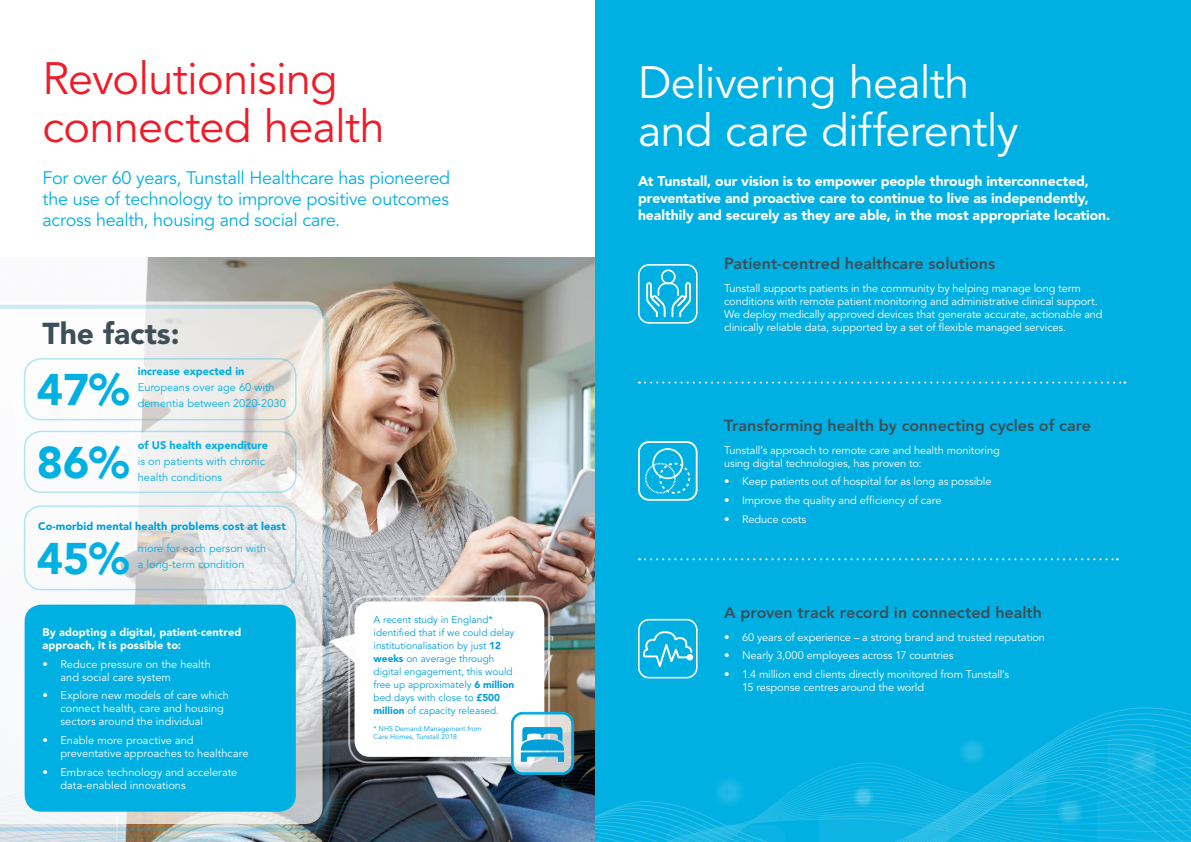
<style>
.page{position:relative;width:1191px;height:842px;background:#fff}
.page>*{position:absolute;margin:0;border:0;box-sizing:border-box;transform-origin:0 0}
.t1{font:45px/48px "Avenir LT Std";letter-spacing:-.015em;color:#fff}
.t2{font:45px/48px "Avenir LT Std";letter-spacing:-.015em;color:#ee1c28}
.t3{font:900 44.2px "Avenir";color:#01b0e2}
.t4{font:900 30px "Avenir LT Std";color:#3d4f59}
.t5{font:18px/21px "Avenir LT Std";letter-spacing:-.015em;color:#01b0e2;text-align:justify}
.t6{font:800 16px "Avenir LT Std";color:#3d4f59}
.t7{font:900 14px/17px "Avenir LT Std";letter-spacing:-.005em;color:#fff}
.t8{font:11px/13px "Avenir LT Std";letter-spacing:-.005em;color:#fff}
.t9{font:11px/16px "Avenir LT Std";color:#01b0e2}
.t10{font:900 11px/13px "Avenir LT Std";letter-spacing:.01em;color:#fff}
.t11{font:900 11px "Avenir LT Std";color:#009fda}
.t12{font:10px/13px "Avenir LT Std";color:#009fda}
.t13{font:7px "Avenir LT Std";color:#009fda}
.s1{font-weight:900}
</style>
<div class="page">
<img style="left:145px;top:257px;width:450px;height:455px">
<div style="left:595px;top:0;width:596px;height:842px;background:#01b0e2"></div>
<svg style="left:639px;top:382px;width:486px;height:2px"></svg>
<svg style="left:639px;top:558px;width:478px;height:2px"></svg>
<svg style="left:638px;top:264px;width:59px;height:60px"></svg>
<svg style="left:638px;top:619px;width:59px;height:59px"></svg>
<div style="left:686px;top:654px;width:7px;height:6px;background:#fff;border-radius:50%"></div>
<svg style="left:638px;top:441px;width:59px;height:60px"></svg>
<div style="left:354px;top:601px;width:190px;height:156px;background:#fff;border-radius:16px"></div>
<div style="left:348px;top:595px;width:202px;height:168px;border:2px solid #fff;border-radius:19px"></div>
<svg style="left:0;top:305px;width:329px;height:407px"></svg>
<svg style="left:0;top:712px;width:1191px;height:130px"></svg>
<div style="left:25px;top:605px;width:271px;height:207px;background:#01b0e2;border-radius:17px"></div>
<p class="t2" style="left:43px;top:56px;width:344px">Revolutionising connected health</p>
<p class="t5" style="left:43px;top:168px;width:409px">For over 60 years, Tunstall Healthcare has pioneered the use of technology to improve positive outcomes across health, housing and social care.</p>
<p class="t4" style="left:43px;top:315px;width:139px">The facts:</p>
<p class="t3" style="left:37px;top:352px;width:94px">47%</p>
<p class="t9" style="left:138px;top:363px;width:138px"><span class="s1">increase expected in<br></span>Europeans over age 60 with</p>
<p class="t9" style="left:138px;top:395px;width:149px">dementia between 2020-2030</p>
<p class="t3" style="left:37px;top:424px;width:94px">86%</p>
<p class="t9" style="left:138px;top:437px;width:132px"><span class="s1">of US health expenditure </span>is on patients with chronic health conditions</p>
<p class="t11" style="left:38px;top:519px;width:249px">Co-morbid mental health problems cost at least</p>
<p class="t3" style="left:37px;top:520px;width:94px">45%</p>
<p class="t9" style="left:138px;top:540px;width:130px">more for each person with a long-term condition</p>
<p class="t10" style="left:43px;top:626px;width:200px">By adopting a digital, patient-centred approach, it is possible to:</p>
<p class="t8" style="left:61px;top:658px;width:152px;text-indent:-18px">• Reduce pressure on the health and social care system</p>
<p class="t8" style="left:61px;top:689px;width:170px;text-indent:-18px">• Explore new models of care which connect health, care and housing sectors around the individual</p>
<p class="t8" style="left:61px;top:734px;width:189px;text-indent:-18px">• Enable more proactive and preventative approaches to healthcare</p>
<p class="t8" style="left:61px;top:766px;width:178px;text-indent:-18px">• Embrace technology and accelerate data-enabled innovations</p>
<p class="t12" style="left:373px;top:613px;width:142px">A recent study in England* identified that if we could delay institutionalisation by just <span class="s1">12 weeks</span> on average through digital engagement, this would free up approximately <span class="s1">6 million </span>bed days with close to <span class="s1">£500 million</span> of capacity released.</p>
<p class="t13" style="left:373px;top:724px;width:110px">* NHS Demand Management from</p>
<p class="t13" style="left:373px;top:733px;width:85px">Care Homes, Tunstall 2018</p>
<p class="t1" style="left:638px;top:59px;width:382px">Delivering health and care differently</p>
<p class="t7" style="left:638px;top:173px;width:474px">At Tunstall, our vision is to empower people through interconnected, preventative and proactive care to continue to live as independently, healthily and securely as they are able, in the most appropriate location.</p>
<p class="t6" style="left:724px;top:254px;width:273px">Patient-centred healthcare solutions</p>
<p class="t8" style="left:724px;top:282px;width:380px">Tunstall supports patients in the community by helping manage long term conditions with remote patient monitoring and administrative clinical support.<br>We deploy medically approved devices that generate accurate, actionable and clinically reliable data, supported by a set of flexible managed services.</p>
<p class="t6" style="left:724px;top:416px;width:368px">Transforming health by connecting cycles of care</p>
<p class="t8" style="left:724px;top:444px;width:277px">Tunstall’s approach to remote care and health monitoring using digital technologies, has proven to:</p>
<p class="t8" style="left:724px;top:475px;width:269px">• Keep patients out of hospital for as long as possible</p>
<p class="t8" style="left:724px;top:494px;width:219px">• Improve the quality and efficiency of care</p>
<p class="t8" style="left:724px;top:513px;width:84px">• Reduce costs</p>
<p class="t6" style="left:724px;top:603px;width:319px">A proven track record in connected health</p>
<p class="t8" style="left:724px;top:631px;width:322px">• 60 years of experience – a strong brand and trusted reputation</p>
<p class="t8" style="left:724px;top:649px;width:231px">• Nearly 3,000 employees across 17 countries</p>
<p class="t8" style="left:742px;top:668px;width:269px;text-indent:-18px">• 1.4 million end clients directly monitored from Tunstall’s<br>15 response centres around the world</p>
</div>
